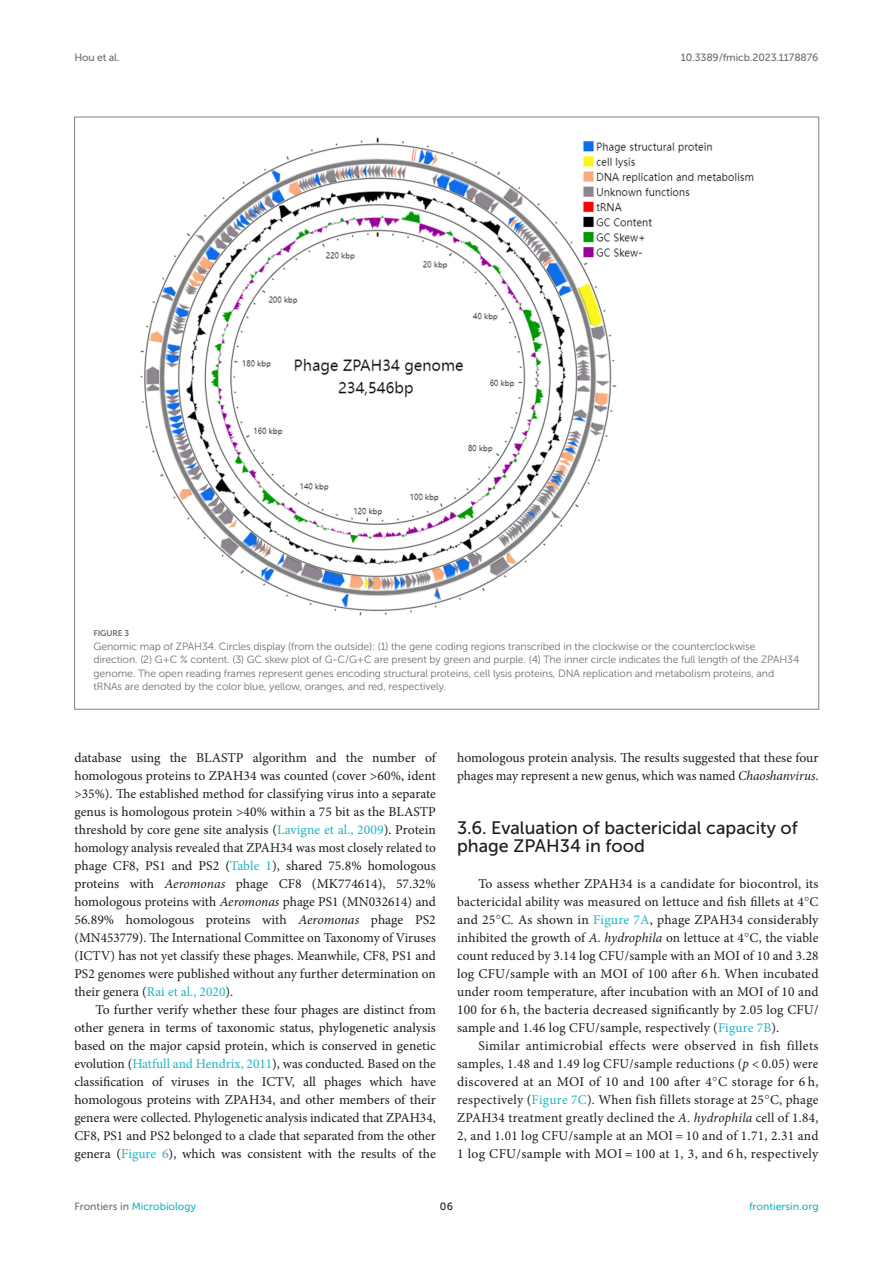
<style>
.page{position:relative;width:893px;height:1263px;background:#fff}
.page>*{position:absolute;margin:0;border:0;box-sizing:border-box;transform-origin:0 0}
.HEAD_2{font:18px/18px "Museo Sans 500";color:#1b1c1b}
.TEXT_FLUSH{font:13.5px/18px "Minion Pro";letter-spacing:.005em;color:#1b1c1b;text-align:justify}
.TEXT{font:13.5px/18px "Minion Pro";color:#1b1c1b;text-align:justify}
.FIG_LEG{font:10.5px/13.5px "Museo Sans 300";letter-spacing:-.01em;color:#706f70}
.t1{font:10.5px "Museo Sans 500";color:#1db5c3}
.t2{font:10.5px "Museo Sans 500";letter-spacing:-.015em;color:#706f70}
.t3{font:10.5px "Museo Sans 500";color:#1b1c1b}
.FIG_HD{font:8.25px "Museo Sans 700";letter-spacing:-.01em;color:#706f70}
.s1{color:#1db5c3}
.s2{font-style:italic}
.s3{font-family:"STIX"}
.s4{color:#706f70}
</style>
<div class="page">
<img style="left:140px;top:137px;width:614px;height:479px">
<p class="t2" style="left:74px;top:51px;width:46px">Hou et al.</p>
<p class="t2" style="left:681px;top:51px;width:139px">10.3389/fmicb.2023.1178876</p>
<p class="FIG_HD" style="left:94px;top:629px;width:37px">FIGURE 3</p>
<p class="FIG_LEG" style="left:94px;top:639px;width:707px">Genomic map of ZPAH34. Circles display (from the outside): (1) the gene coding regions transcribed in the clockwise or the counterclockwise direction. (2) G + C % content. (3) GC skew plot of G-C/G + C are present by green and purple. (4) The inner circle indicates the full length of the ZPAH34 genome. The open reading frames represent genes encoding structural proteins, cell lysis proteins, DNA replication and metabolism proteins, and tRNAs are denoted by the color blue, yellow, oranges, and red, respectively.</p>
<p class="TEXT_FLUSH" style="left:74px;top:749px;width:363px">database using the BLASTP algorithm and the number of homologous proteins to ZPAH34 was counted (cover &gt;60%, ident &gt;35%). The established method for classifying virus into a separate genus is homologous protein &gt;40% within a 75 bit as the BLASTP threshold by core gene site analysis (<span class="s1">Lavigne et al., 2009</span>). Protein homology analysis revealed that ZPAH34 was most closely related to phage CF8, PS1 and PS2 (<span class="s1">Table 1</span>), shared 75.8% homologous proteins with <span class="s2">Aeromonas</span> phage CF8 (MK774614), 57.32% homologous proteins with <span class="s2">Aeromonas</span> phage PS1 (MN032614) and 56.89% homologous proteins with <span class="s2">Aeromonas</span> phage PS2 (MN453779). The International Committee on Taxonomy of Viruses (ICTV) has not yet classify these phages. Meanwhile, CF8, PS1 and PS2 genomes were published without any further determination on their genera (<span class="s1">Rai et al., 2020</span>).</p>
<p class="TEXT" style="left:74px;top:1001px;width:363px;text-indent:21px">To further verify whether these four phages are distinct from other genera in terms of taxonomic status, phylogenetic analysis based on the major capsid protein, which is conserved in genetic evolution (<span class="s1">Hatfull and Hendrix, 2011</span>), was conducted. Based on the classification of viruses in the ICTV, all phages which have homologous proteins with ZPAH34, and other members of their genera were collected. Phylogenetic analysis indicated that ZPAH34, CF8, PS1 and PS2 belonged to a clade that separated from the other genera (<span class="s1">Figure 6</span>), which was consistent with the results of the</p>
<p class="TEXT" style="left:457px;top:749px;width:363px">homologous protein analysis. The results suggested that these four phages may represent a new genus, which was named <span class="s2">Chaoshanvirus</span>.</p>
<p class="HEAD_2" style="left:457px;top:819px;width:342px">3.6. Evaluation of bactericidal capacity of phage ZPAH34 in food</p>
<p class="TEXT_FLUSH" style="left:457px;top:875px;width:363px;text-indent:21px">To assess whether ZPAH34 is a candidate for biocontrol, its bactericidal ability was measured on lettuce and fish fillets at 4<span class="s3">°</span>C and 25<span class="s3">°</span>C. As shown in <span class="s1">Figure 7A</span>, phage ZPAH34 considerably inhibited the growth of <span class="s2">A. hydrophila</span> on lettuce at 4<span class="s3">°</span>C, the viable count reduced by 3.14 log CFU/sample with an MOI of 10 and 3.28 log CFU/sample with an MOI of 100 after 6 h. When incubated under room temperature, after incubation with an MOI of 10 and 100 for 6 h, the bacteria decreased significantly by 2.05 log CFU/ sample and 1.46 log CFU/sample, respectively (<span class="s1">Figure 7B</span>).</p>
<p class="TEXT" style="left:457px;top:1037px;width:363px;text-indent:21px">Similar antimicrobial effects were observed in fish fillets samples, 1.48 and 1.49 log CFU/sample reductions (<span class="s2">p</span> &lt; 0.05) were discovered at an MOI of 10 and 100 after 4<span class="s3">°</span>C storage for 6 h, respectively (<span class="s1">Figure 7C</span>). When fish fillets storage at 25<span class="s3">°</span>C, phage ZPAH34 treatment greatly declined the <span class="s2">A. hydrophila</span> cell of 1.84, 2, and 1.01 log CFU/sample at an MOI = 10 and of 1.71, 2.31 and 1 log CFU/sample with MOI = 100 at 1, 3, and 6 h, respectively</p>
<p class="t1" style="left:74px;top:1200px;width:123px"><span class="s4">Frontiers in</span> Microbiology</p>
<p class="t3" style="left:440px;top:1200px;width:15px">06</p>
<p class="t1" style="left:749px;top:1200px;width:71px">frontiersin.org</p>
</div>
